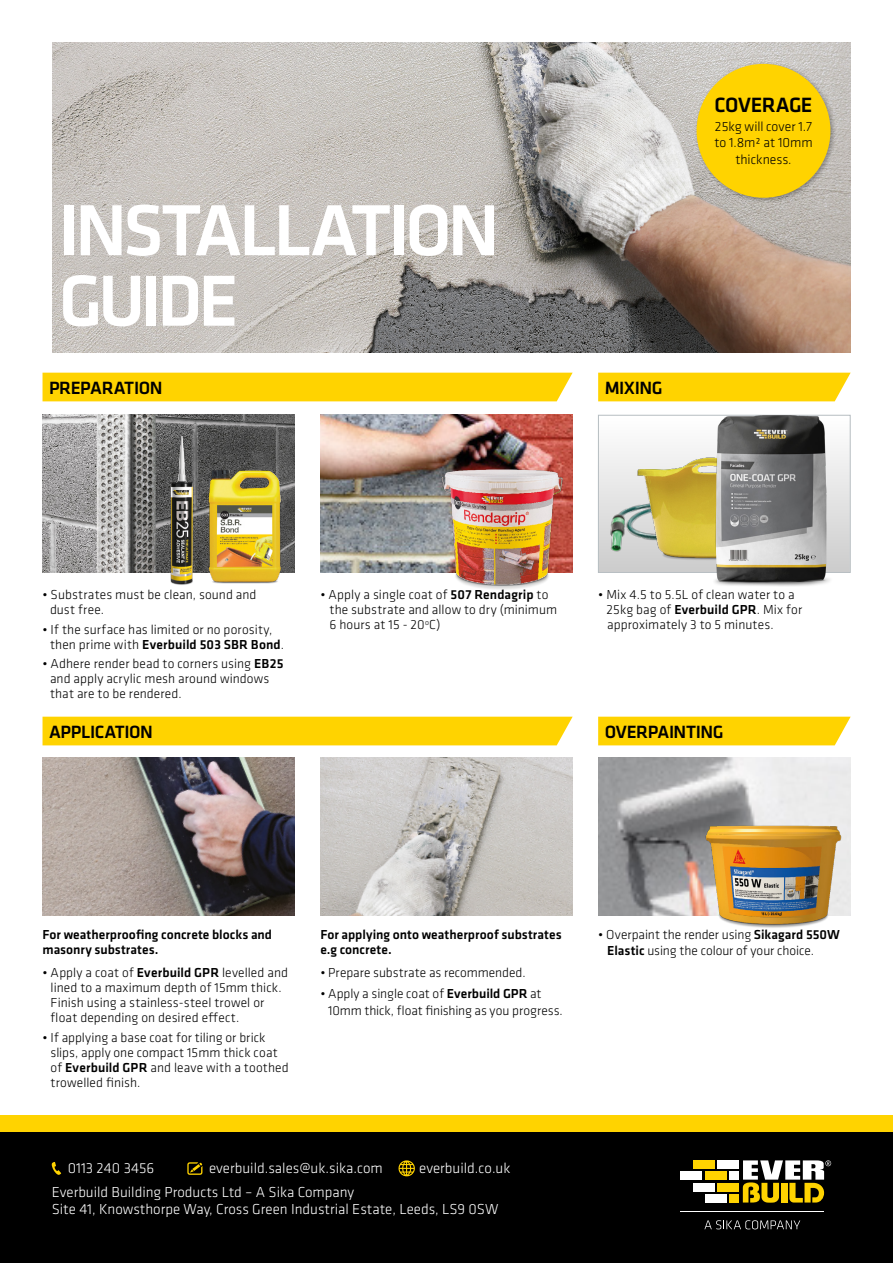
<style>
.page{position:relative;width:893px;height:1263px;background:#fff}
.page>*{position:absolute;margin:0;border:0;box-sizing:border-box;transform-origin:0 0}
.t1{font:500 75px/70.5px "Klavika";letter-spacing:-.055em;color:#fff}
.t2{font:500 21.45px "Klavika";letter-spacing:-.03em;color:#000}
.t3{font:500 18.45px "Klavika";letter-spacing:-.02em;color:#000}
.t4{font:300 15px/16.2px "Klavika";color:#fff}
.t5{font:300 13.8px/16.8px "Klavika";letter-spacing:-.005em;color:#000;text-align:center}
.t6{font:300 13.5px/15px "Klavika";letter-spacing:.005em;color:#000}
.t7{font:500 13.5px/15px "Klavika";color:#000}
.s1{font-weight:500}
</style>
<div class="page">
<div style="left:0;top:1132px;width:893px;height:131px;background:#000"></div>
<svg style="left:704px;top:1220px;width:96px;height:9px"></svg>
<hr style="left:681px;top:1211px;width:143px;height:1px;background:#fff">
<div style="left:693px;top:1183px;width:21px;height:8px;background:#fff"></div>
<div style="left:717px;top:1183px;width:22px;height:8px;background:#ffd300"></div>
<div style="left:705px;top:1171px;width:21px;height:9px;background:#ffd300"></div>
<div style="left:681px;top:1171px;width:21px;height:9px;background:#fff"></div>
<div style="left:729px;top:1171px;width:10px;height:9px;background:#fff"></div>
<div style="left:729px;top:1194px;width:10px;height:8px;background:#ffd300"></div>
<div style="left:705px;top:1194px;width:21px;height:8px;background:#fff"></div>
<div style="left:693px;top:1160px;width:21px;height:9px;background:#ffd300"></div>
<div style="left:717px;top:1160px;width:22px;height:9px;background:#fff"></div>
<svg style="left:743px;top:1160px;width:88px;height:43px"></svg>
<div style="left:0;top:1115px;width:893px;height:17px;background:#ffd300"></div>
<svg style="left:52px;top:1162px;width:9px;height:13px"></svg>
<svg style="left:187px;top:1162px;width:15px;height:13px"></svg>
<svg style="left:398px;top:1160px;width:17px;height:16px"></svg>
<img style="left:598px;top:757px;width:252px;height:158px">
<img style="left:52px;top:43px;width:798px;height:310px">
<div style="left:598px;top:415px;width:252px;height:158px;background:linear-gradient(to bottom,#fff,#ccc)"></div>
<div style="left:598px;top:415px;width:252px;height:158px;border:1px solid #b6bdc1"></div>
<img style="left:320px;top:415px;width:253px;height:158px">
<img style="left:43px;top:415px;width:252px;height:158px">
<img style="left:43px;top:757px;width:252px;height:158px">
<div style="left:43px;top:373px;width:530px;height:28px;background:#ffd300"></div>
<div style="left:43px;top:717px;width:530px;height:28px;background:#ffd300"></div>
<div style="left:598px;top:373px;width:253px;height:28px;background:#ffd300"></div>
<div style="left:598px;top:717px;width:253px;height:28px;background:#ffd300"></div>
<img style="left:601px;top:493px;width:29px;height:68px">
<div style="left:693px;top:61px;width:143px;height:143px;background:#000;opacity:.3"></div>
<div style="left:697px;top:64px;width:133px;height:134px;background:#ffd300;border-radius:50%"></div>
<img style="left:320px;top:757px;width:253px;height:158px">
<img style="left:427px;top:456px;width:146px;height:134px">
<img style="left:169px;top:433px;width:26px;height:152px">
<img style="left:206px;top:466px;width:76px;height:118px">
<img style="left:697px;top:816px;width:154px;height:112px">
<img style="left:630px;top:445px;width:74px;height:128px">
<img style="left:704px;top:400px;width:135px;height:186px">
<h1 class="t1" style="left:59px;top:196px;width:443px">INSTALLATION<br>GUIDE</h1>
<h3 class="t3" style="left:49px;top:378px;width:115px">PREPARATION</h3>
<h2 class="t2" style="left:715px;top:93px;width:99px">COVERAGE</h2>
<p class="t5" style="left:714px;top:118px;width:100px">25kg will cover 1.7 to 1.8m² at 10mm thickness.</p>
<h3 class="t3" style="left:605px;top:378px;width:59px">MIXING</h3>
<p class="t6" style="left:50px;top:588px;width:208px;text-indent:-8px">• Substrates must be clean, sound and dust free.</p>
<p class="t6" style="left:50px;top:622px;width:235px;text-indent:-8px">• If the surface has limited or no porosity, then prime with <span class="s1">Everbuild 503 SBR Bond</span>.</p>
<p class="t6" style="left:50px;top:656px;width:235px;text-indent:-8px">• Adhere render bead to corners using <span class="s1">EB25 </span>and apply acrylic mesh around windows that are to be rendered.</p>
<h3 class="t3" style="left:49px;top:722px;width:105px">APPLICATION</h3>
<p class="t6" style="left:329px;top:588px;width:229px;text-indent:-9px">• Apply a single coat of <span class="s1">507 Rendagrip</span> to the substrate and allow to dry (minimum<br>6 hours at 15 - 20<sup>o</sup>C)</p>
<p class="t6" style="left:606px;top:588px;width:197px;text-indent:-8px">• Mix 4.5 to 5.5L of clean water to a<br>25kg bag of <span class="s1">Everbuild GPR</span>. Mix for approximately 3 to 5 minutes.</p>
<h3 class="t3" style="left:605px;top:722px;width:120px">OVERPAINTING</h3>
<p class="t7" style="left:43px;top:927px;width:231px">For weatherproofing concrete blocks and masonry substrates.</p>
<p class="t6" style="left:51px;top:966px;width:239px;text-indent:-8px">• Apply a coat of <span class="s1">Everbuild GPR</span> levelled and lined to a maximum depth of 15mm thick.<br>Finish using a stainless-steel trowel or float depending on desired effect.</p>
<p class="t6" style="left:51px;top:1030px;width:240px;text-indent:-8px">• If applying a base coat for tiling or brick slips, apply one compact 15mm thick coat of <span class="s1">Everbuild GPR</span> and leave with a toothed trowelled finish.</p>
<p class="t7" style="left:320px;top:927px;width:243px">For applying onto weatherproof substrates e.g concrete.</p>
<p class="t6" style="left:320px;top:966px;width:207px">• Prepare substrate as recommended.</p>
<p class="t6" style="left:328px;top:986px;width:236px;line-height:16.5px;text-indent:-8px">• Apply a single coat of <span class="s1">Everbuild GPR</span> at<br>10mm thick, float finishing as you progress.</p>
<p class="t6" style="left:607px;top:926px;width:234px;line-height:16.5px;text-indent:-9px">• Overpaint the render using <span class="s1">Sikagard 550W<br>Elastic</span> using the colour of your choice.</p>
<p class="t4" style="left:68px;top:1160px;width:88px">0113 240 3456</p>
<p class="t4" style="left:209px;top:1160px;width:175px">everbuild.sales@uk.sika.com</p>
<p class="t4" style="left:419px;top:1160px;width:93px">everbuild.co.uk</p>
<p class="t4" style="left:52px;top:1184px;width:448px">Everbuild Building Products Ltd – A Sika Company<br>Site 41, Knowsthorpe Way, Cross Green Industrial Estate, Leeds, LS9 0SW</p>
</div>
